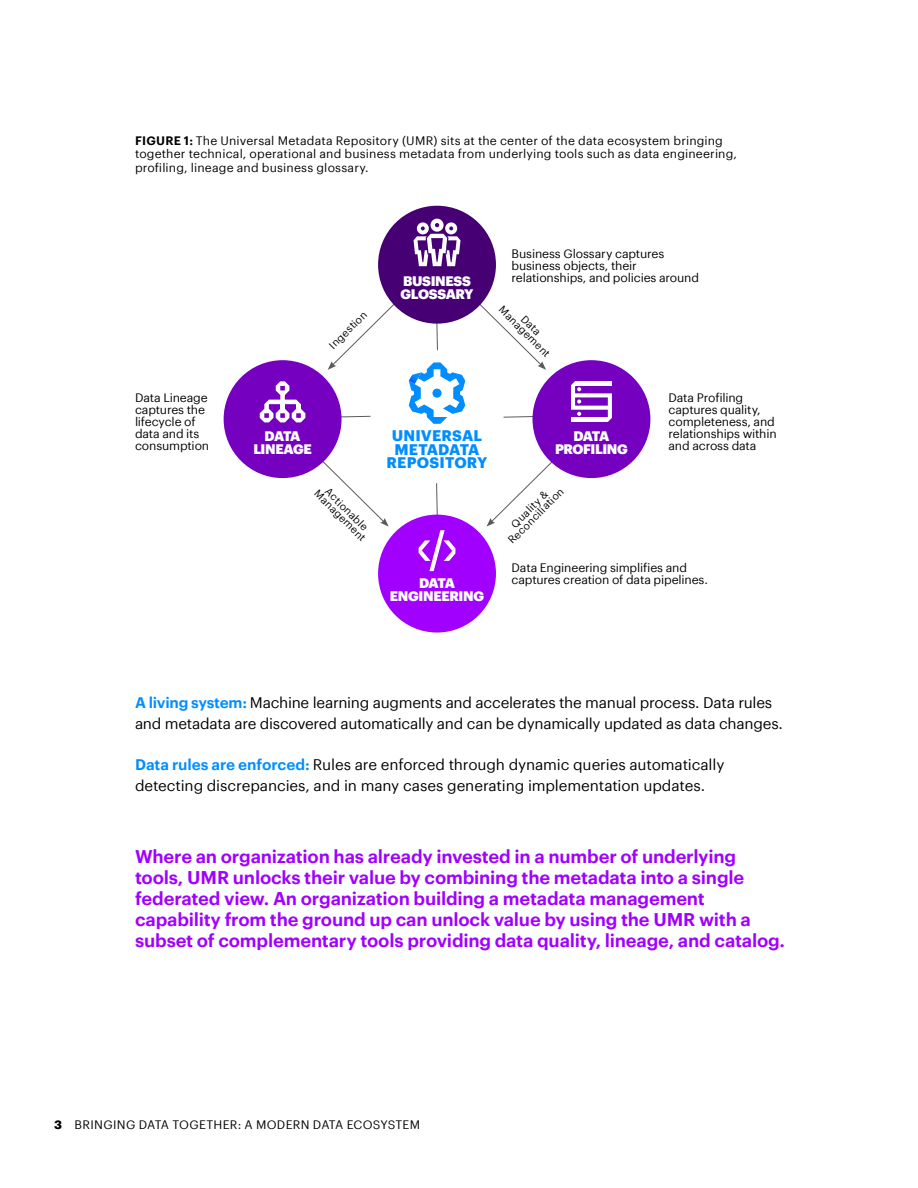
<style>
.page{position:relative;width:918px;height:1188px;background:#fff}
.page>*{position:absolute;margin:0;border:0;box-sizing:border-box;transform-origin:0 0}
.t1{font:600 18px/21px "Graphik";letter-spacing:-.01em;color:#a100ff}
.t2{font:15px/21px "Graphik";letter-spacing:-.015em;color:#000}
.t3{font:700 15px/13.5px "Graphik";letter-spacing:.005em;color:#008eff;text-align:center}
.t4{font:900 13.5px/13.5px "Graphik";letter-spacing:-.03em;color:#fff;text-align:center}
.t5{font:900 13.5px/13.5px "Graphik";letter-spacing:-.05em;color:#fff;text-align:center}
.t6{font:12px/12px "Graphik";letter-spacing:-.005em;color:#000}
.t7{font:12px/13.5px "Graphik";letter-spacing:.015em;color:#000}
.t8{font:12px "Graphik";letter-spacing:.02em;color:#000}
.t9{font:10.5px/9px "Graphik";color:#000;text-align:center}
.s1{font-weight:600}
.s2{font-weight:600;color:#008eff}
.s3{font-weight:700}
</style>
<div class="page">
<div style="left:378px;top:206px;width:118px;height:118px;background:#460073;border-radius:50%"></div>
<div style="left:378px;top:515px;width:118px;height:118px;background:#a100ff;border-radius:50%"></div>
<div style="left:533px;top:360px;width:117px;height:118px;background:#7500c0;border-radius:50%"></div>
<div style="left:224px;top:360px;width:118px;height:118px;background:#7500c0;border-radius:50%"></div>
<svg style="left:260px;top:219px;width:352px;height:352px"></svg>
<div style="left:432px;top:389px;width:10px;height:9px;background:#008eff;border-radius:50%"></div>
<p class="t7" style="left:135px;top:133px;width:604px"><span class="s1">FIGURE 1:</span> The Universal Metadata Repository (UMR) sits at the center of the data ecosystem bringing together technical, operational and business metadata from underlying tools such as data engineering, profiling, lineage and business glossary.</p>
<p class="t6" style="left:135px;top:390px;width:76px">Data Lineage captures the lifecycle of data and its consumption</p>
<p class="t9" style="left:327px;top:343px;width:50px;rotate:-45deg">Ingestion</p>
<p class="t4" style="left:401px;top:273px;width:74px;text-align:left">BUSINESS<br>GLOSSARY</p>
<p class="t6" style="left:512px;top:246px;width:189px">Business Glossary captures business objects, their relationships, and policies around</p>
<p class="t9" style="left:511px;top:297px;width:69px;rotate:45deg">Data<br>Management</p>
<p class="t5" style="left:253px;top:428px;width:60px">DATA<br>LINEAGE</p>
<p class="t3" style="left:387px;top:428px;width:102px">UNIVERSAL<br>METADATA<br>REPOSITORY</p>
<p class="t9" style="left:331px;top:486px;width:57px;rotate:45deg">Actionable</p>
<p class="t9" style="left:320px;top:488px;width:69px;rotate:45deg">Management</p>
<p class="t4" style="left:390px;top:575px;width:96px">DATA<br>ENGINEERING</p>
<p class="t4" style="left:555px;top:428px;width:74px">DATA<br>PROFILING</p>
<p class="t9" style="left:500px;top:532px;width:75px;rotate:-45deg">Quality &amp;<br>Reconciliation</p>
<p class="t6" style="left:669px;top:390px;width:110px">Data Profiling captures quality, completeness, and relationships within and across data</p>
<p class="t6" style="left:512px;top:561px;width:198px">Data Engineering simplifies and captures creation of data pipelines.</p>
<p class="t2" style="left:135px;top:691px;width:649px"><span class="s2">A living system:</span> Machine learning augments and accelerates the manual process. Data rules and metadata are discovered automatically and can be dynamically updated as data changes.</p>
<p class="t2" style="left:135px;top:753px;width:591px"><span class="s2">Data rules are enforced:</span> Rules are enforced through dynamic queries automatically detecting discrepancies, and in many cases generating implementation updates.</p>
<p class="t1" style="left:135px;top:845px;width:652px">Where an organization has already invested in a number of underlying tools, UMR unlocks their value by combining the metadata into a single federated view. An organization building a metadata management capability from the ground up can unlock value by using the UMR with a subset of complementary tools providing data quality, lineage, and catalog.</p>
<p class="t8" style="left:54px;top:1116px;width:368px"><span class="s3">3</span> BRINGING DATA TOGETHER: A MODERN DATA ECOSYSTEM</p>
</div>
